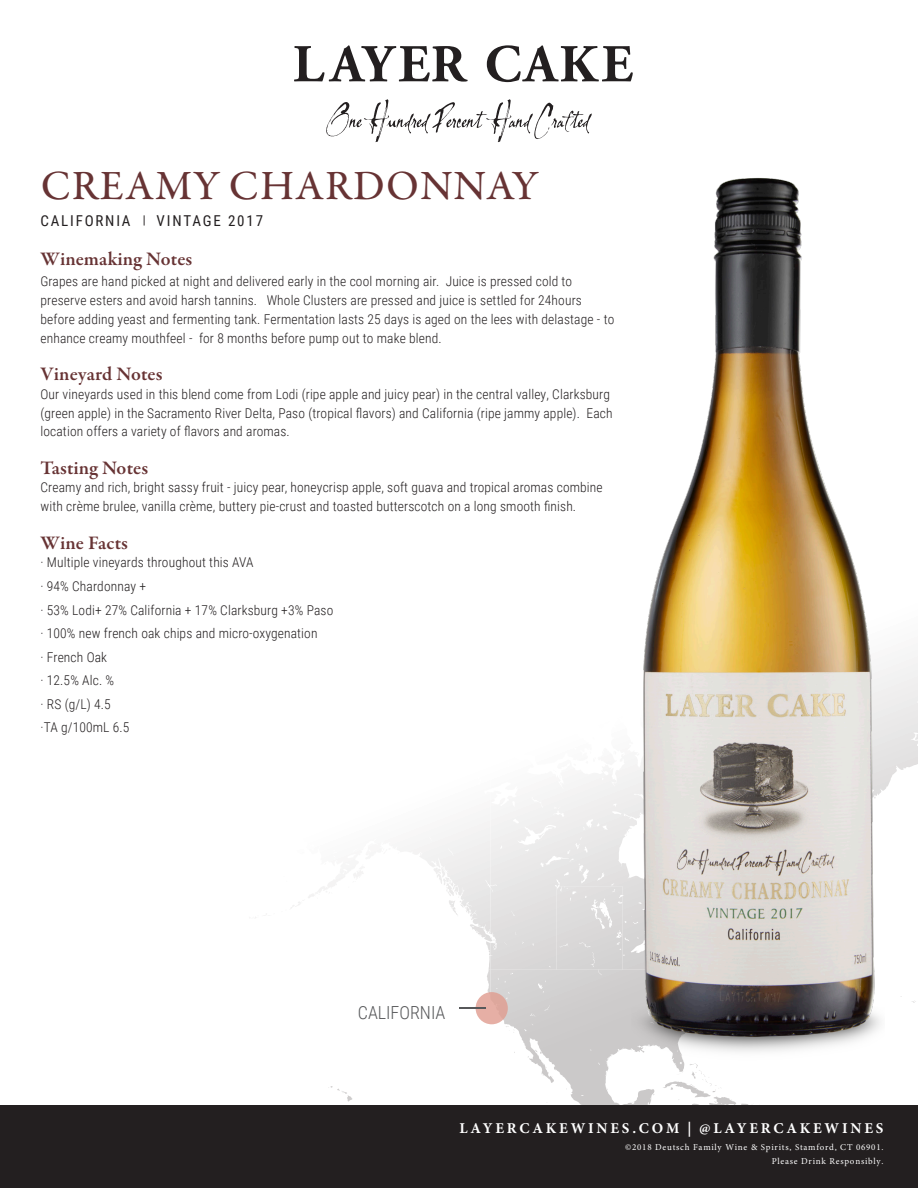
<style>
.page{position:relative;width:918px;height:1188px;background:#fff}
.page>*{position:absolute;margin:0;border:0;box-sizing:border-box;transform-origin:0 0}
.Wine{font:500 42px "Garamond Premr Pro";letter-spacing:.03em;color:#673334}
.Body_copy_multiple_p{font:600 19.5px "Garamond Premr Pro";letter-spacing:.005em;color:#673334}
.Subhead{font:600 19.5px "Garamond Premr Pro";color:#673334}
.t1{font:300 18px "Roboto Condensed";color:#57585a}
.LC_website{font:700 15px "Minion Pro";letter-spacing:.185em;color:#fff}
.Region_year{font:15px "Roboto Condensed";letter-spacing:.12em;color:#231f20}
.Body_copy_multiple_p-2{font:300 13.5px/18.8px "Roboto Condensed";letter-spacing:.01em;color:#231f20}
.LC_website-2{font:9px/13.8px "Minion Pro";letter-spacing:.085em;color:#fff;text-align:right}
.s1{font-size:12px}
</style>
<div class="page">
<div style="left:885px;top:656px;width:33px;height:68px;background:#efeeee"></div>
<svg style="left:319px;top:724px;width:599px;height:167px"></svg>
<svg style="left:255px;top:891px;width:661px;height:115px"></svg>
<svg style="left:328px;top:1006px;width:421px;height:99px"></svg>
<div style="left:476px;top:992px;width:32px;height:32px;background:#e6afa5;border-radius:50%"></div>
<svg style="left:459px;top:1007px;width:27px;height:1px"></svg>
<div style="left:0;top:1105px;width:918px;height:83px;background:#231f20"></div>
<svg style="left:294px;top:45px;width:174px;height:37px"></svg>
<svg style="left:487px;top:45px;width:146px;height:37px"></svg>
<svg style="left:326px;top:99px;width:266px;height:43px"></svg>
<img style="left:632px;top:178px;width:253px;height:886px">
<p class="Wine" style="left:41px;top:160px;width:499px">CREAMY CHARDONNAY</p>
<p class="Region_year" style="left:40px;top:210px;width:224px">CALIFORNIA <span class="s1">|</span> VINTAGE 2017</p>
<p class="Subhead" style="left:40px;top:247px;width:153px">Winemaking Notes</p>
<p class="Body_copy_multiple_p-2" style="left:40px;top:272px;width:575px">Grapes are hand picked at night and delivered early in the cool morning air. Juice is pressed cold to preserve esters and avoid harsh tannins. Whole Clusters are pressed and juice is settled for 24hours before adding yeast and fermenting tank. Fermentation lasts 25 days is aged on the lees with delastage - to enhance creamy mouthfeel - for 8 months before pump out to make blend.</p>
<p class="Body_copy_multiple_p" style="left:40px;top:362px;width:124px">Vineyard Notes</p>
<p class="Body_copy_multiple_p-2" style="left:40px;top:384px;width:574px">Our vineyards used in this blend come from Lodi (ripe apple and juicy pear) in the central valley, Clarksburg (green apple) in the Sacramento River Delta, Paso (tropical flavors) and California (ripe jammy apple). Each location offers a variety of flavors and aromas.</p>
<p class="Body_copy_multiple_p" style="left:40px;top:456px;width:109px">Tasting Notes</p>
<p class="Body_copy_multiple_p-2" style="left:40px;top:478px;width:564px">Creamy and rich, bright sassy fruit - juicy pear, honeycrisp apple, soft guava and tropical aromas combine with crème brulee, vanilla crème, buttery pie-crust and toasted butterscotch on a long smooth finish.</p>
<p class="Body_copy_multiple_p" style="left:40px;top:531px;width:89px">Wine Facts</p>
<p class="Body_copy_multiple_p-2" style="left:40px;top:553px;width:215px">· Multiple vineyards throughout this AVA</p>
<p class="Body_copy_multiple_p-2" style="left:40px;top:576px;width:107px">· 94% Chardonnay +</p>
<p class="Body_copy_multiple_p-2" style="left:40px;top:600px;width:294px">· 53% Lodi+ 27% California + 17% Clarksburg +3% Paso</p>
<p class="Body_copy_multiple_p-2" style="left:40px;top:623px;width:279px">· 100% new french oak chips and micro-oxygenation</p>
<p class="Body_copy_multiple_p-2" style="left:40px;top:647px;width:68px">· French Oak</p>
<p class="Body_copy_multiple_p-2" style="left:40px;top:671px;width:75px">· 12.5% Alc. %</p>
<p class="Body_copy_multiple_p-2" style="left:40px;top:694px;width:72px">· RS (g/L) 4.5</p>
<p class="Body_copy_multiple_p-2" style="left:40px;top:718px;width:90px">·TA g/100mL 6.5</p>
<p class="t1" style="left:358px;top:1000px;width:89px">CALIFORNIA</p>
<p class="LC_website" style="left:460px;top:1118px;width:425px">LAYERCAKEWINES.COM | @LAYERCAKEWINES</p>
<p class="LC_website-2" style="left:625px;top:1140px;width:260px">©2018 Deutsch Family Wine &amp; Spirits, Stamford, CT 06901.<br>Please Drink Responsibly.</p>
</div>
